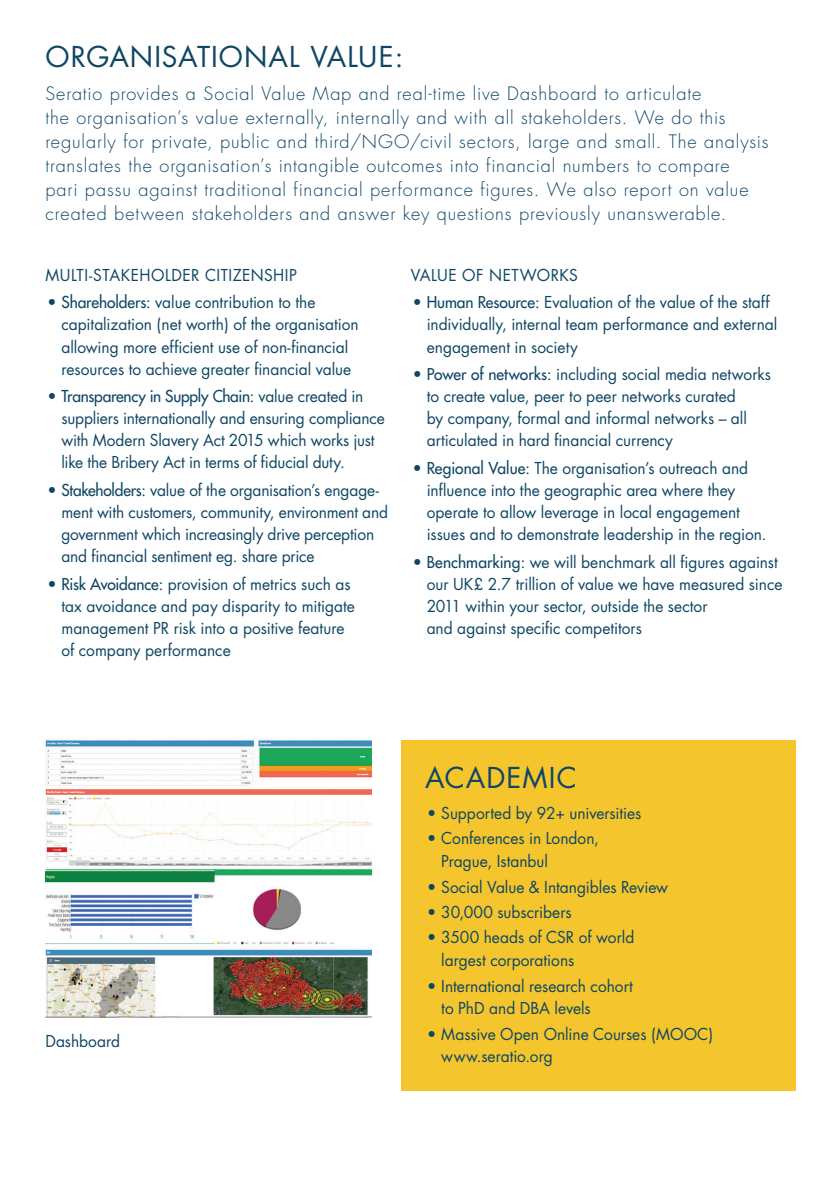
<style>
.page{position:relative;width:840px;height:1191px;background:#fff}
.page>*{position:absolute;margin:0;border:0;box-sizing:border-box;transform-origin:0 0}
.t1{font:28px "Futura";letter-spacing:.035em;color:#0e4664}
.t2{font:300 18px/24px "Futura";letter-spacing:.045em;color:#0e4664}
.t3{font:16px/22px "Futura";letter-spacing:-.005em;color:#0e4664}
.t4{font:16px "Futura";letter-spacing:.03em;color:#0e4664}
.t5{font:16px "Futura";letter-spacing:.035em;color:#0e4664}
.s1{font-style:inherit}
</style>
<div class="page">
<div style="left:401px;top:740px;width:394px;height:350px;background:#f4c52c"></div>
<img style="left:45px;top:740px;width:326px;height:277px">
<p class="t1" style="left:45px;top:39px;width:359px">ORGANISATIONAL VALUE:</p>
<p class="t2" style="left:45px;top:82px;width:724px">Seratio provides a Social Value Map and real-time live Dashboard to articulate<br>the organisation’s value externally, internally and with all stakeholders. We do this regularly for private, public and third/NGO/civil sectors, large and small. The analysis translates the organisation’s intangible outcomes into financial numbers to compare<br>pari passu against traditional financial performance figures. We also report on value created between stakeholders and answer key questions previously unanswerable.</p>
<p class="t4" style="left:45px;top:265px;width:253px">MULTI-STAKEHOLDER CITIZENSHIP</p>
<p class="t3" style="left:61px;top:292px;width:298px;text-indent:-14px"><span class="s1">• Shareholders:</span> value contribution to the capitalization (net worth) of the organisation allowing more efficient use of non-financial resources to achieve greater financial value</p>
<p class="t3" style="left:61px;top:385px;width:325px;text-indent:-14px">• <span class="s1">Transparency in Supply Chain:</span> value created in suppliers internationally and ensuring compliance with Modern Slavery Act 2015 which works just like the Bribery Act in terms of fiducial duty.</p>
<p class="t3" style="left:61px;top:479px;width:328px;text-indent:-14px">• <span class="s1">Stakeholders:</span> value of the organisation’s engage&shy;ment with customers, community, environment and government which increasingly drive perception and financial sentiment eg. share price</p>
<p class="t3" style="left:61px;top:573px;width:295px;text-indent:-14px">• <span class="s1">Risk Avoidance:</span> provision of metrics such as tax avoidance and pay disparity to mitigate management PR risk into a positive feature of company performance</p>
<p class="t5" style="left:410px;top:265px;width:168px">VALUE OF NETWORKS</p>
<p class="t3" style="left:426px;top:292px;width:352px;text-indent:-14px"><span class="s1">• Human Resource:</span> Evaluation of the value of the staff individually, internal team performance and external engagement in society</p>
<p class="t3" style="left:426px;top:363px;width:345px;text-indent:-14px">• <span class="s1">Power of networks:</span> including social media networks to create value, peer to peer networks curated<br>by company, formal and informal networks – all articulated in hard financial currency</p>
<p class="t3" style="left:426px;top:457px;width:341px;text-indent:-14px"><span class="s1">• Regional Value:</span> The organisation’s outreach and influence into the geographic area where they operate to allow leverage in local engagement issues and to demonstrate leadership in the region.</p>
<p class="t3" style="left:426px;top:551px;width:357px;text-indent:-14px">• <span class="s1">Benchmarking:</span> we will benchmark all figures against our UK£ 2.7 trillion of value we have measured since 2011 within your sector, outside the sector<br>and against specific competitors</p>
<p class="t3" style="left:45px;top:1030px;width:76px">Dashboard</p>
<p class="t1" style="left:425px;top:759px;width:153px">ACADEMIC</p>
<p class="t3" style="left:427px;top:802px;width:215px">• Supported by 92+ universities</p>
<p class="t3" style="left:441px;top:827px;width:159px;line-height:22.6px;text-indent:-14px">• Conferences in London,<br>Prague, Istanbul</p>
<p class="t3" style="left:427px;top:875px;width:242px">• Social Value &amp; Intangibles Review</p>
<p class="t3" style="left:427px;top:901px;width:146px">• 30,000 subscribers</p>
<p class="t3" style="left:441px;top:926px;width:194px;line-height:22.6px;text-indent:-14px">• 3500 heads of CSR of world largest corporations</p>
<p class="t3" style="left:441px;top:974px;width:193px;line-height:22.6px;text-indent:-14px">• International research cohort to PhD and DBA levels</p>
<p class="t3" style="left:441px;top:1022px;width:273px;line-height:22.6px;text-indent:-14px">• Massive Open Online Courses (MOOC) www.seratio.org</p>
</div>
